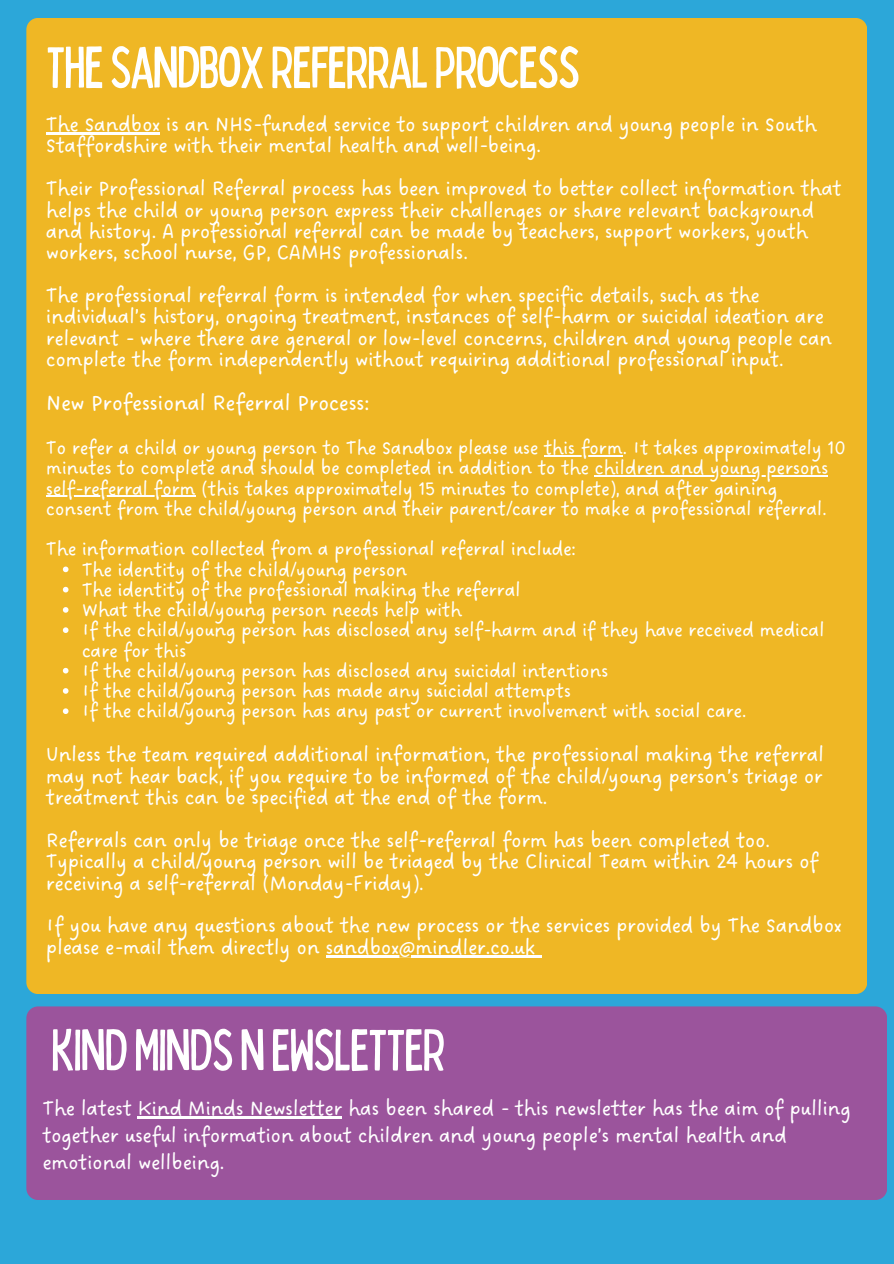
<style>
.page{position:relative;width:894px;height:1264px;background:#fff}
.page>*{position:absolute;margin:0;border:0;box-sizing:border-box;transform-origin:0 0}
.t1{font:condensed 58.5px "Bobby Jones";letter-spacing:-.025em;color:#fff}
.t2{font:24px "DO Sans Regular";letter-spacing:-.025em;color:#fff}
.t3{font:22.5px/21.3px "DO Sans Regular";letter-spacing:-.025em;color:#fff}
.t4{font:21px/20.2px "DO Sans Regular";letter-spacing:-.025em;color:#fff}
</style>
<div class="page">
<div style="left:0;top:0;width:893px;height:1263px;background:#2ca7d9"></div>
<div style="left:26px;top:18px;width:841px;height:975px;background:#efb725;border-radius:12px"></div>
<hr style="left:46px;top:132px;width:114px;height:2px;background:#fff">
<hr style="left:543px;top:455px;width:79px;height:1px;background:#fff">
<hr style="left:594px;top:475px;width:233px;height:1px;background:#fff">
<hr style="left:46px;top:495px;width:149px;height:2px;background:#fff">
<svg style="left:63px;top:566px;width:5px;height:6px"></svg>
<svg style="left:63px;top:587px;width:5px;height:5px"></svg>
<svg style="left:63px;top:607px;width:5px;height:5px"></svg>
<svg style="left:63px;top:627px;width:5px;height:6px"></svg>
<svg style="left:63px;top:668px;width:5px;height:5px"></svg>
<svg style="left:63px;top:688px;width:5px;height:5px"></svg>
<svg style="left:63px;top:708px;width:5px;height:6px"></svg>
<hr style="left:325px;top:954px;width:210px;height:3px;background:#fff">
<svg style="left:535px;top:955px;width:6px;height:2px"></svg>
<div style="left:26px;top:1006px;width:860px;height:193px;background:#9b549c;border-radius:12px"></div>
<hr style="left:137px;top:1116px;width:205px;height:2px;background:#fff">
<h1 class="t1" style="left:46px;top:29px;width:535px">THESANDBOXREFERRALPROCESS</h1>
<p class="t3" style="left:46px;top:115px;width:772px">The Sandbox is an NHS-funded service to support children and young people in South<br>Staffordshire with their mental health and well-being.</p>
<p class="t3" style="left:46px;top:179px;width:797px">Their Professional Referral process has been improved to better collect information that helps the child or young person express their challenges or share relevant background and history. A professional referral can be made by teachers, support workers, youth workers, school nurse, GP, CAMHS professionals.</p>
<p class="t3" style="left:46px;top:286px;width:787px">The professional referral form is intended for when specific details, such as the individual’s history, ongoing treatment, instances of self-harm or suicidal ideation are relevant - where there are general or low-level concerns, children and young people can complete the form independently without requiring additional professional input.</p>
<p class="t2" style="left:46px;top:389px;width:326px">New Professional Referral Process:</p>
<p class="t4" style="left:46px;top:438px;width:801px">To refer a child or young person to The Sandbox please use this form. It takes approximately 10 minutes to complete and should be completed in addition to the children and young persons self-referral form (this takes approximately 15 minutes to complete), and after gaining consent from the child/young person and their parent/carer to make a professional referral.</p>
<p class="t4" style="left:82px;top:540px;width:744px;text-indent:-36px">The information collected from a professional referral include:<br>The identity of the child/young person<br>The identity of the professional making the referral<br>What the child/young person needs help with<br>If the child/young person has disclosed any self-harm and if they have received medical care for this<br>If the child/young person has disclosed any suicidal intentions<br>If the child/young person has made any suicidal attempts<br>If the child/young person has any past or current involvement with social care.</p>
<p class="t3" style="left:46px;top:745px;width:779px;text-align:justify">Unless the team required additional information, the professional making the referral may not hear back, if you require to be informed of the child/young person’s triage or treatment this can be specified at the end of the form.</p>
<p class="t3" style="left:46px;top:830px;width:774px">Referrals can only be triage once the self-referral form has been completed too.<br>Typically a child/young person will be triaged by the Clinical Team within 24 hours of receiving a self-referral (Monday-Friday).</p>
<p class="t3" style="left:46px;top:916px;width:797px">If you have any questions about the new process or the services provided by The Sandbox please e-mail them directly on sandbox@mindler.co.uk</p>
<h1 class="t1" style="left:51px;top:1012px;width:396px">KINDMINDSNEWSLETTER</h1>
<p class="t3" style="left:42px;top:1095px;width:810px;line-height:27px">The latest Kind Minds Newsletter has been shared - this newsletter has the aim of pulling together useful information about children and young people’s mental health and emotional wellbeing.</p>
</div>
